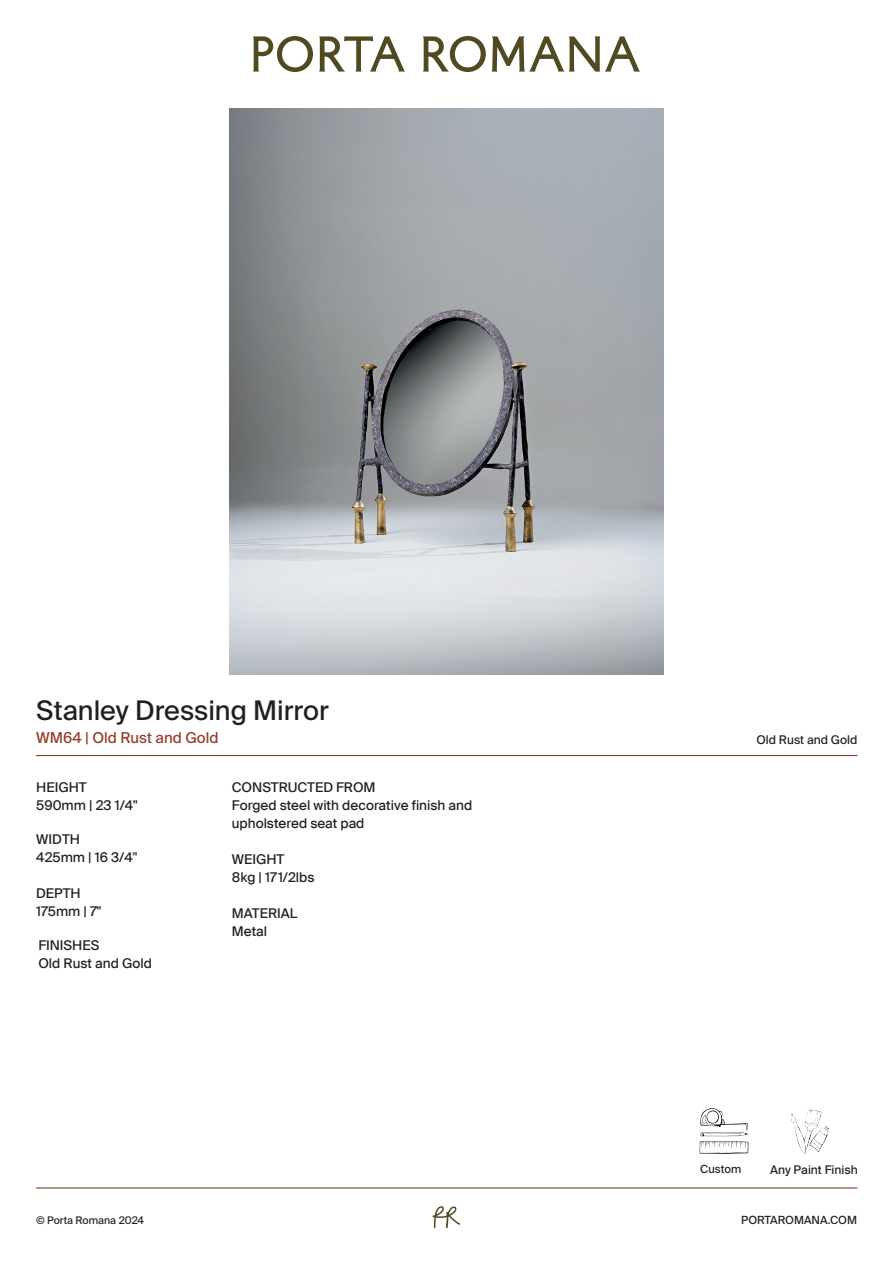
<style>
.page{position:relative;width:893px;height:1263px;background:#fff}
.page>*{position:absolute;margin:0;border:0;box-sizing:border-box;transform-origin:0 0}
.t1{font:27px "Suisse Intl";color:#231f20}
.t2{font:15px "Suisse Intl";color:#943b2a}
.t3{font:13.5px/18px "Suisse Intl";color:#231f20}
.t4{font:12px "Suisse Intl";color:#231f20}
.t5{font:11.25px "Suisse Intl";color:#231f20}
.t6{font:11.25px "Suisse Intl";color:#221e1f}
.t7{font:10.5px "Suisse Intl";color:#231f20}
</style>
<div class="page">
<hr style="left:36px;top:755px;width:821px;height:1px;background:#943b2a">
<img style="left:229px;top:108px;width:435px;height:566px">
<svg style="left:253px;top:36px;width:60px;height:36px"></svg>
<svg style="left:319px;top:36px;width:86px;height:36px"></svg>
<svg style="left:423px;top:36px;width:63px;height:36px"></svg>
<svg style="left:492px;top:36px;width:148px;height:36px"></svg>
<svg style="left:433px;top:1206px;width:27px;height:22px"></svg>
<hr style="left:36px;top:1187px;width:821px;height:1px;background:#943b2a">
<img style="left:791px;top:1109px;width:38px;height:46px">
<img style="left:699px;top:1108px;width:49px;height:46px">
<h1 class="t1" style="left:36px;top:695px;width:294px">Stanley Dressing Mirror</h1>
<p class="t2" style="left:36px;top:729px;width:184px">WM64 | Old Rust and Gold</p>
<p class="t4" style="left:756px;top:733px;width:102px">Old Rust and Gold</p>
<p class="t3" style="left:36px;top:778px;width:103px">HEIGHT<br>590mm | 23 1/4"</p>
<p class="t3" style="left:36px;top:831px;width:102px">WIDTH<br>425mm | 16 3/4"</p>
<p class="t3" style="left:36px;top:884px;width:67px">DEPTH<br>175mm | 7"</p>
<p class="t3" style="left:38px;top:936px;width:115px">FINISHES<br>Old Rust and Gold</p>
<p class="t3" style="left:232px;top:778px;width:242px">CONSTRUCTED FROM<br>Forged steel with decorative finish and upholstered seat pad</p>
<p class="t3" style="left:232px;top:850px;width:84px">WEIGHT<br>8kg | 17 1/2lbs</p>
<p class="t3" style="left:232px;top:904px;width:67px">MATERIAL<br>Metal</p>
<p class="t6" style="left:700px;top:1163px;width:43px">Custom</p>
<p class="t4" style="left:770px;top:1162px;width:89px">Any Paint Finish</p>
<p class="t7" style="left:36px;top:1214px;width:110px">© Porta Romana 2024</p>
<p class="t5" style="left:741px;top:1213px;width:117px">PORTAROMANA.COM</p>
</div>
